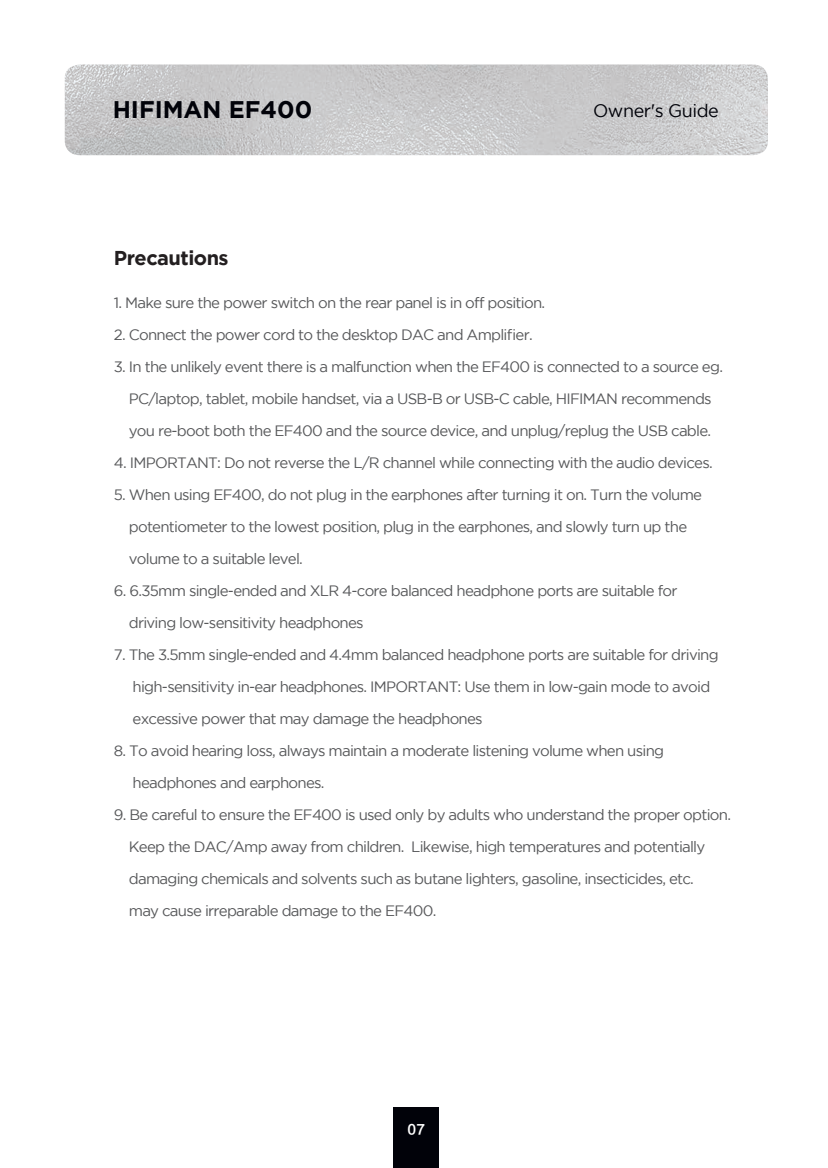
<style>
.page{position:relative;width:828px;height:1168px;background:#fff}
.page>*{position:absolute;margin:0;border:0;box-sizing:border-box;transform-origin:0 0}
.t1{font:700 24px "Gotham";color:#010209}
.t2{font:700 20px "Gotham";letter-spacing:-.025em;color:#231f20}
.t3{font:18px "Gotham";letter-spacing:-.025em;color:#010209}
.t4{font:15px/32px "Gotham";letter-spacing:-.05em;color:#57585a}
.t5{font:13.2px "FZLTCHK GBK1 0";color:#fff}
</style>
<div class="page">
<div style="left:394px;top:1108px;width:45px;height:60px;background:#010209"></div>
<img style="left:65px;top:64px;width:703px;height:91px">
<h1 class="t1" style="left:113px;top:96px;width:201px">HIFIMAN EF400</h1>
<p class="t3" style="left:593px;top:101px;width:127px">Owner's Guide</p>
<h2 class="t2" style="left:114px;top:246px;width:116px">Precautions</h2>
<p class="t4" style="left:114px;top:286px;width:433px">1. Make sure the power switch on the rear panel is in off position.</p>
<p class="t4" style="left:114px;top:318px;width:420px">2. Connect the power cord to the desktop DAC and Amplifier.</p>
<p class="t4" style="left:114px;top:350px;width:610px;text-align:center">3. In the unlikely event there is a malfunction when the EF400 is connected to a source eg.<br>PC/laptop, tablet, mobile handset, via a USB-B or USB-C cable, HIFIMAN recommends you re-boot both the EF400 and the source device, and unplug/replug the USB cable.</p>
<p class="t4" style="left:114px;top:446px;width:600px">4. IMPORTANT: Do not reverse the L/R channel while connecting with the audio devices.</p>
<p class="t4" style="left:129px;top:478px;width:575px;text-indent:-15px">5. When using EF400, do not plug in the earphones after turning it on. Turn the volume potentiometer to the lowest position, plug in the earphones, and slowly turn up the volume to a suitable level.</p>
<p class="t4" style="left:129px;top:574px;width:550px;text-indent:-15px">6. 6.35mm single-ended and XLR 4-core balanced headphone ports are suitable for driving low-sensitivity headphones</p>
<p class="t4" style="left:133px;top:638px;width:587px;text-indent:-19px">7. The 3.5mm single-ended and 4.4mm balanced headphone ports are suitable for driving high-sensitivity in-ear headphones. IMPORTANT: Use them in low-gain mode to avoid excessive power that may damage the headphones</p>
<p class="t4" style="left:133px;top:734px;width:533px;text-indent:-19px">8. To avoid hearing loss, always maintain a moderate listening volume when using headphones and earphones.</p>
<p class="t4" style="left:129px;top:798px;width:603px;text-indent:-15px">9. Be careful to ensure the EF400 is used only by adults who understand the proper option.<br>Keep the DAC/Amp away from children. Likewise, high temperatures and potentially damaging chemicals and solvents such as butane lighters, gasoline, insecticides, etc.<br>may cause irreparable damage to the EF400.</p>
<p class="t5" style="left:408px;top:1123px;width:19px">0 76</p>
</div>
